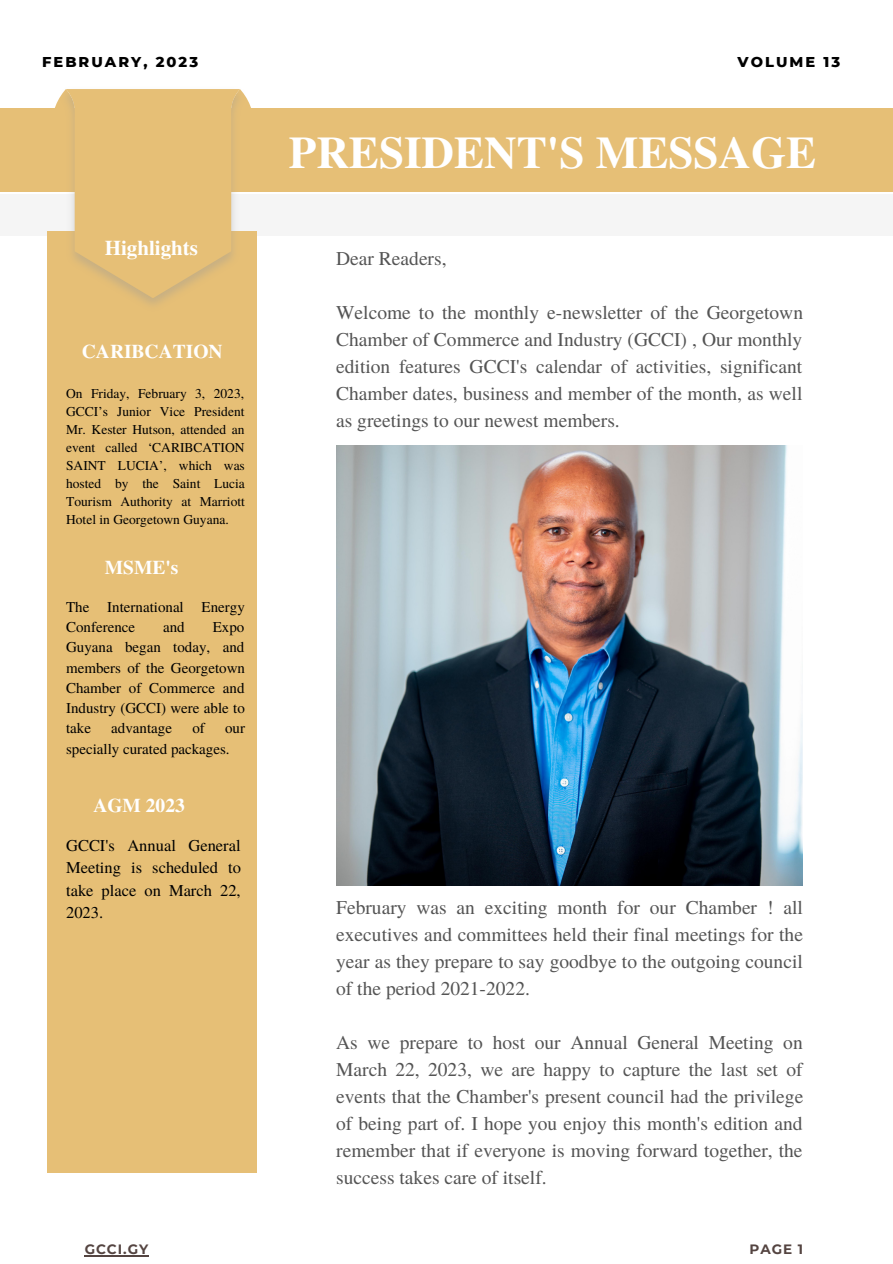
<style>
.page{position:relative;width:893px;height:1264px;background:#fff}
.page>*{position:absolute;margin:0;border:0;box-sizing:border-box;transform-origin:0 0}
.t1{font:700 45px "Te X Gyre Termes";color:#fff}
.t2{font:700 21px "Te X Gyre Termes";color:#fff}
.t3{font:19.5px/27px "Te X Gyre Termes";color:#545454;text-align:justify}
.t4{font:700 19.5px "Te X Gyre Termes";color:#fff}
.t5{font:16.5px/22.5px "Te X Gyre Termes";color:#000;text-align:justify}
.t6{font:15px/20.2px "Te X Gyre Termes";color:#000}
.t7{font:800 14.55px "Montserrat";letter-spacing:.14em;color:#000}
.t8{font:13.5px/18px "Te X Gyre Termes";color:#000;text-align:justify}
.t9{font:700 13.5px "Montserrat";letter-spacing:.07em;color:#544441}
</style>
<div class="page">
<div style="left:0;top:194px;width:892px;height:42px;background:#f5f5f5"></div>
<div style="left:0;top:108px;width:892px;height:84px;background:#e6bf76"></div>
<hr style="left:85px;top:1254px;width:64px;height:1px;background:#544441">
<div style="left:48px;top:231px;width:209px;height:941px;background:#e6bf76"></div>
<svg style="left:55px;top:89px;width:196px;height:209px"></svg>
<img style="left:336px;top:445px;width:466px;height:440px">
<p class="t7" style="left:42px;top:53px;width:157px">FEBRUARY, 2023</p>
<p class="t7" style="left:737px;top:53px;width:104px">VOLUME 13</p>
<p class="t2" style="left:105px;top:232px;width:95px">Highlights</p>
<p class="t4" style="left:82px;top:336px;width:142px">CARIBCATION</p>
<p class="t8" style="left:66px;top:384px;width:180px">On Friday, February 3, 2023, GCCI’s Junior Vice President Mr. Kester Hutson, attended an event called ‘CARIBCATION SAINT LUCIA’, which was hosted by the Saint Lucia Tourism Authority at Marriott Hotel in Georgetown Guyana.</p>
<p class="t4" style="left:105px;top:552px;width:75px">MSME's</p>
<p class="t6" style="left:66px;top:596px;width:180px">The International Energy<br>Conference</p>
<p class="t6" style="left:163px;top:616px;width:23px">and</p>
<p class="t6" style="left:66px;top:616px;width:180px;text-align:justify;text-indent:147px">Expo Guyana began today, and members of the Georgetown Chamber of Commerce and Industry (GCCI) were able to take</p>
<p class="t6" style="left:111px;top:717px;width:62px">advantage</p>
<p class="t6" style="left:192px;top:717px;width:14px">of</p>
<p class="t6" style="left:66px;top:717px;width:180px;text-indent:159px">our specially curated packages.</p>
<p class="t4" style="left:93px;top:790px;width:93px">AGM 2023</p>
<p class="t5" style="left:66px;top:833px;width:176px">GCCI's Annual General Meeting is scheduled to take place on March 22, 2023.</p>
<h1 class="t1" style="left:289px;top:118px;width:529px">PRESIDENT'S MESSAGE</h1>
<p class="t3" style="left:336px;top:244px;width:112px">Dear Readers,</p>
<p class="t3" style="left:336px;top:298px;width:468px">Welcome to the monthly e-newsletter of the Georgetown Chamber of Commerce and Industry (GCCI) , Our monthly edition features GCCI's calendar of activities, significant Chamber dates, business and member of the month, as well as greetings to our newest members.</p>
<p class="t3" style="left:336px;top:892px;width:468px">February was an exciting month for our Chamber ! all executives and committees held their final meetings for the year as they prepare to say goodbye to the outgoing council of the period 2021-2022.</p>
<p class="t3" style="left:336px;top:1027px;width:468px">As we prepare to host our Annual General Meeting on March 22, 2023, we are happy to capture the last set of events that the Chamber's present council had the privilege of being part of. I hope you enjoy this month's edition and remember that if everyone is moving forward together, the success takes care of itself.</p>
<p class="t9" style="left:85px;top:1240px;width:65px">GCCI.GY</p>
<p class="t9" style="left:749px;top:1241px;width:55px">PAGE 1</p>
</div>
